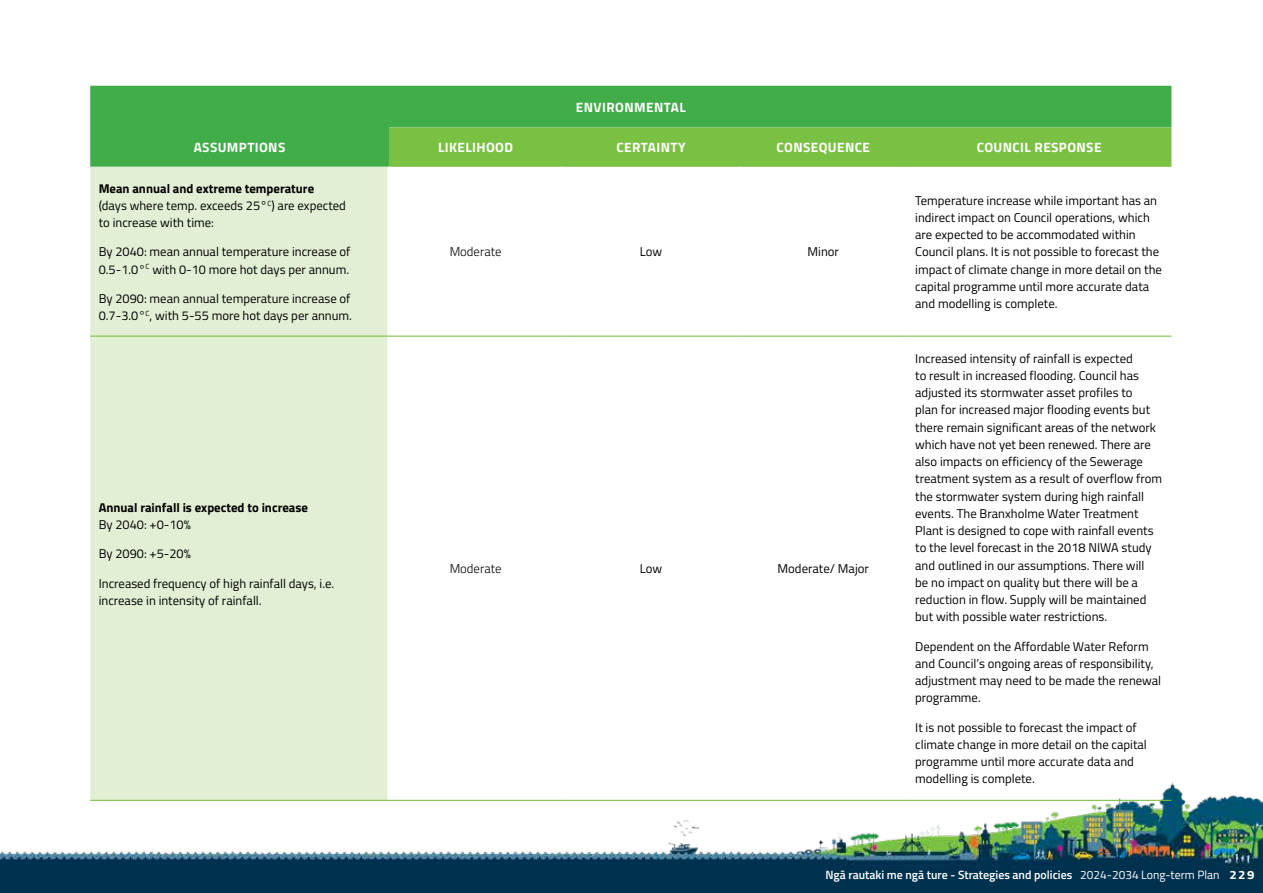
<style>
.page{position:relative;width:1263px;height:893px;background:#fff}
.page>*{position:absolute;margin:0;border:0;box-sizing:border-box;transform-origin:0 0}
.t1{font:700 13.5px "Titillium";letter-spacing:.03em;color:#fff}
.t2{font:12.75px/17.2px "Titillium";color:#000}
.t3{font:700 12.75px "Titillium";color:#000}
.t4{font:300 12.75px "Titillium";color:#000}
.t5{font:600 12px "Titillium";color:#fff}
.s1{font-weight:700}
.s2{font-weight:400}
</style>
<div class="page">
<img style="left:0;top:782px;width:1263px;height:111px">
<div style="left:90px;top:86px;width:1081px;height:81px;background:#41ad49"></div>
<div style="left:389px;top:128px;width:782px;height:39px;background:#7ac143"></div>
<div style="left:90px;top:167px;width:297px;height:633px;background:#e2efd4"></div>
<svg style="left:387px;top:167px;width:4px;height:169px"></svg>
<svg style="left:387px;top:337px;width:4px;height:463px"></svg>
<hr style="left:561px;top:337px;width:3px;height:463px;background:#fff">
<hr style="left:738px;top:337px;width:3px;height:463px;background:#fff">
<hr style="left:90px;top:336px;width:299px;height:1px;background:#7ac143">
<hr style="left:389px;top:336px;width:173px;height:1px;background:#7ac143">
<hr style="left:562px;top:336px;width:178px;height:1px;background:#7ac143">
<hr style="left:740px;top:336px;width:167px;height:1px;background:#7ac143">
<hr style="left:907px;top:336px;width:264px;height:1px;background:#7ac143">
<hr style="left:90px;top:800px;width:299px;height:1px;background:#7ac143">
<hr style="left:389px;top:800px;width:173px;height:1px;background:#7ac143">
<hr style="left:562px;top:800px;width:178px;height:1px;background:#7ac143">
<hr style="left:740px;top:800px;width:167px;height:1px;background:#7ac143">
<hr style="left:907px;top:800px;width:264px;height:1px;background:#7ac143">
<p class="t1" style="left:576px;top:97px;width:111px">ENVIRONMENTAL</p>
<p class="t1" style="left:194px;top:137px;width:93px">ASSUMPTIONS</p>
<p class="t1" style="left:438px;top:137px;width:76px">LIKELIHOOD</p>
<p class="t1" style="left:616px;top:137px;width:70px">CERTAINTY</p>
<p class="t1" style="left:776px;top:137px;width:95px">CONSEQUENCE</p>
<p class="t1" style="left:977px;top:137px;width:126px">COUNCIL RESPONSE</p>
<p class="t2" style="left:99px;top:179px;width:249px"><span class="s1">Mean annual and extreme temperature<br></span>(days where temp. exceeds 25°<sup>C</sup>) are expected to increase with time:</p>
<p class="t2" style="left:99px;top:243px;width:253px">By 2040: mean annual temperature increase of<br>0.5-1.0°<sup>C</sup> with 0-10 more hot days per annum.</p>
<p class="t2" style="left:99px;top:289px;width:255px">By 2090: mean annual temperature increase of<br>0.7-3.0°<sup>C</sup>, with 5-55 more hot days per annum.</p>
<p class="t2" style="left:915px;top:191px;width:248px">Temperature increase while important has an indirect impact on Council operations, which are expected to be accommodated within Council plans. It is not possible to forecast the impact of climate change in more detail on the capital programme until more accurate data and modelling is complete.</p>
<p class="t4" style="left:450px;top:243px;width:53px">Moderate</p>
<p class="t2" style="left:640px;top:243px;width:24px">Low</p>
<p class="t2" style="left:807px;top:243px;width:33px">Minor</p>
<p class="t3" style="left:99px;top:498px;width:211px">Annual rainfall is expected to increase</p>
<p class="t2" style="left:99px;top:515px;width:94px">By 2040: +0-10%</p>
<p class="t2" style="left:99px;top:545px;width:94px">By 2090: +5-20%</p>
<p class="t2" style="left:99px;top:574px;width:237px">Increased frequency of high rainfall days, i.e. increase in intensity of rainfall.</p>
<p class="t4" style="left:450px;top:559px;width:53px">Moderate</p>
<p class="t2" style="left:640px;top:559px;width:24px">Low</p>
<p class="t2" style="left:777px;top:559px;width:93px">Moderate/ Major</p>
<p class="t2" style="left:915px;top:349px;width:248px">Increased intensity of rainfall is expected<br>to result in increased flooding. Council has adjusted its stormwater asset profiles to<br>plan for increased major flooding events but there remain significant areas of the network which have not yet been renewed. There are also impacts on efficiency of the Sewerage treatment system as a result of overflow from the stormwater system during high rainfall events. The Branxholme Water Treatment Plant is designed to cope with rainfall events to the level forecast in the 2018 NIWA study and outlined in our assumptions. There will<br>be no impact on quality but there will be a reduction in flow. Supply will be maintained but with possible water restrictions.</p>
<p class="t2" style="left:915px;top:637px;width:247px">Dependent on the Affordable Water Reform and Council’s ongoing areas of responsibility, adjustment may need to be made the renewal programme.</p>
<p class="t2" style="left:915px;top:718px;width:233px">It is not possible to forecast the impact of climate change in more detail on the capital programme until more accurate data and modelling is complete.</p>
<p class="t5" style="left:825px;top:866px;width:430px">Ngā rautaki me ngā ture - Strategies and policies <span class="s2">2024-2034 Long-term Plan</span> <span class="s1">229</span></p>
</div>
